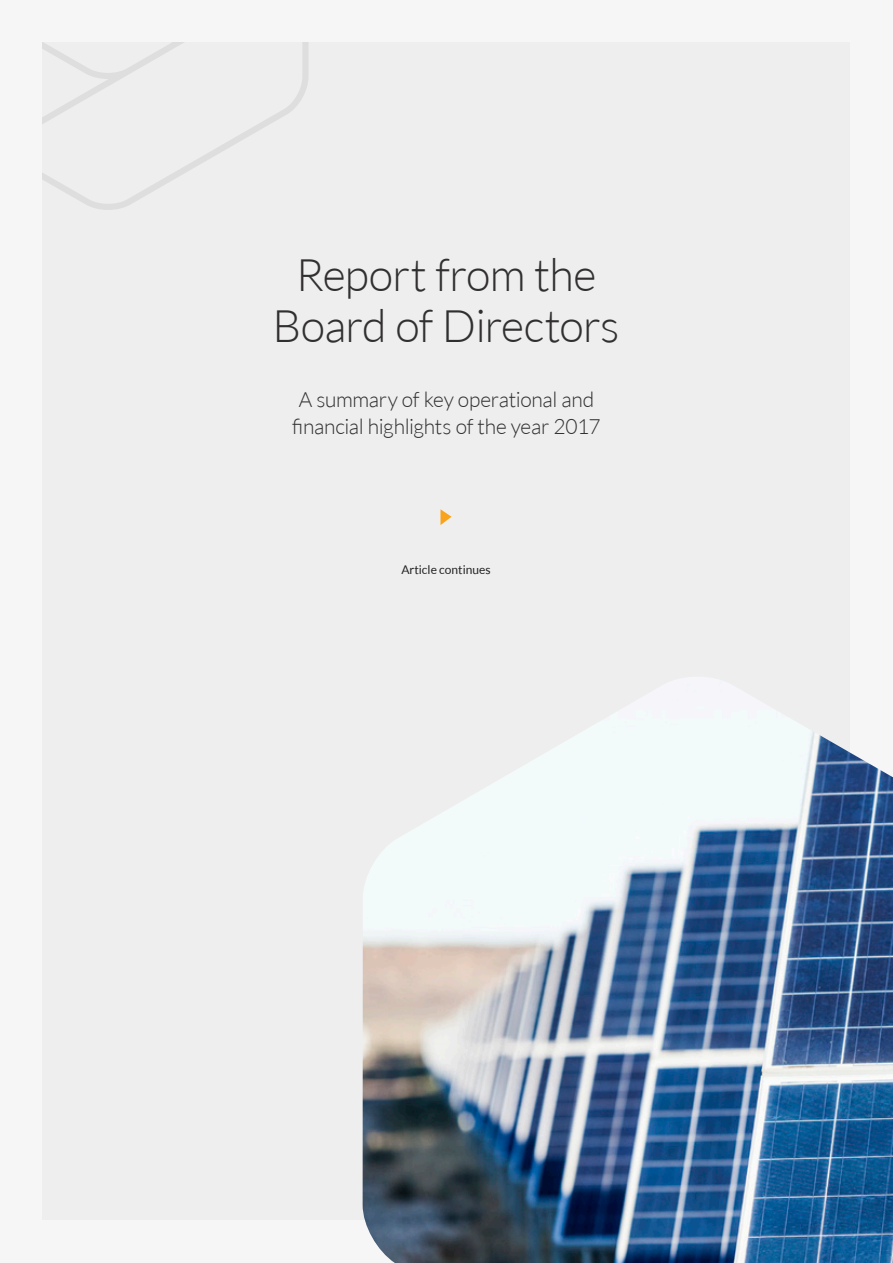
<style>
.page{position:relative;width:893px;height:1263px;background:#f6f6f7}
.page>*{position:absolute;margin:0;border:0;box-sizing:border-box;transform-origin:0 0}
.Hovedtittel{font:300 45px/51px "Lato";letter-spacing:-.015em;color:#312f30;text-align:center}
.Ingress{font:300 21px/27px "Lato";letter-spacing:-.015em;color:#312f30;text-align:center}
.t1{font:12px "Lato";color:#222}
</style>
<div class="page">
<div style="left:43px;top:43px;width:807px;height:1177px;background:#eeeeef"></div>
<svg style="left:440px;top:509px;width:12px;height:16px"></svg>
<img style="left:363px;top:677px;width:530px;height:586px">
<svg style="left:43px;top:43px;width:265px;height:167px"></svg>
<p class="Hovedtittel" style="left:272px;top:250px;width:349px">Report from the<br>Board of Directors</p>
<p class="Ingress" style="left:292px;top:386px;width:310px">A summary of key operational and financial highlights of the year 2017</p>
<p class="t1" style="left:401px;top:563px;width:91px">Article continues</p>
</div>
